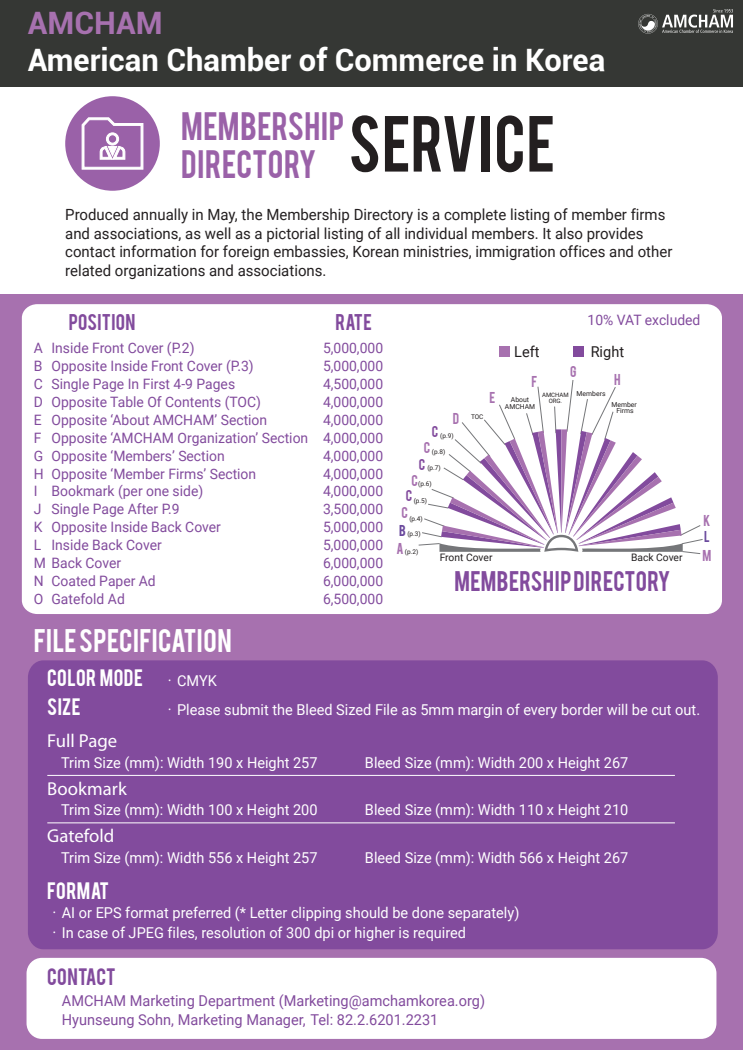
<style>
.page{position:relative;width:743px;height:1050px;background:#fff}
.page>*{position:absolute;margin:0;border:0;box-sizing:border-box;transform-origin:0 0}
.t1{font:62.4px "Bebas";letter-spacing:.02em;color:#231f20}
.t2{font:31.2px/37.4px "Bebas";letter-spacing:.02em;color:#9a61a8}
.t3{font:700 30.9px "Roboto";color:#fff}
.t4{font:700 30.9px "Roboto";color:#a771af}
.t5{font:25.7px "Bebas";letter-spacing:.015em;color:#fff}
.t6{font:22.3px "Bebas";letter-spacing:.025em;color:#824b9d}
.t7{font:18.7px/29.8px "Bebas";letter-spacing:.02em;color:#fff}
.t8{font:18.7px "Myriad Pro";color:#fff}
.t9{font:18.7px "Bebas";letter-spacing:.01em;color:#824b9d}
.t10{font:17.9px "Bebas";letter-spacing:.015em;color:#824b9d}
.t11{font:15.4px/18.5px "Roboto";color:#231f20}
.t12{font:15px/19.8px "Roboto";color:#fff}
.t13{font:15px/18.7px "Roboto";color:#824b9d}
.t14{font:15px "Roboto";color:#231f20}
.t15{font:14.3px/17.9px "Roboto";color:#824b9d}
.t16{font:12.4px "Bebas";color:#a771af}
.t17{font:12.4px "Bebas";color:#6a499d}
.t18{font:12.4px "Bebas";color:#824b9d}
.t19{font:10.3px "Roboto";color:#231f20}
.t20{font:6.8px/6.6px "Roboto";color:#231f20;text-align:center}
.t21{font:6.5px "Roboto";color:#231f20}
.t22{font:6px "Roboto";color:#231f20}
.s1{font-family:"Bebas";font-size:12.4px;color:#824b9d}
.s2{font-family:"Bebas";font-size:12.4px;color:#a771af}
.s3{font-family:"Bebas";font-size:12.4px;color:#6a499d}
.s4{font-family:"Adobe Myungjo Std";font-weight:500;font-size:15px}
.s5{font-family:"Roboto";font-size:15px}
.s6{font-family:"Adobe Myungjo Std";font-weight:500}
</style>
<div class="page">
<div style="left:0;top:295px;width:742px;height:755px;background:#a771af"></div>
<div style="left:0;top:0;width:742px;height:86px;background:#353734"></div>
<div style="left:22px;top:304px;width:699px;height:310px;background:#fff"></div>
<div style="left:65px;top:96px;width:95px;height:95px;background:#9a61a8;border-radius:50%"></div>
<svg style="left:82px;top:117px;width:61px;height:53px"></svg>
<div style="left:28px;top:660px;width:689px;height:289px;background:#824b9d"></div>
<div style="left:27px;top:958px;width:689px;height:81px;background:#fff;border-radius:15px"></div>
<hr style="left:47px;top:775px;width:627px;height:1px;background:#fff">
<hr style="left:47px;top:822px;width:627px;height:1px;background:#fff">
<div style="left:573px;top:346px;width:11px;height:11px;background:#824b9d"></div>
<div style="left:498px;top:346px;width:11px;height:11px;background:#a771af"></div>
<svg style="left:418px;top:379px;width:285px;height:175px;background:#e9e1ec"></svg>
<svg style="left:638px;top:9px;width:94px;height:25px"></svg>
<h3 class="t4" style="left:28px;top:1px;width:136px">AMCHAM</h3>
<h3 class="t3" style="left:28px;top:38px;width:578px">American Chamber of Commerce in Korea</h3>
<h2 class="t2" style="left:181px;top:106px;width:165px">MEMBERSHIP<br>DIRECTORY</h2>
<p class="t11" style="left:65px;top:205px;width:608px">Produced annually in May, the Membership Directory is a complete listing of member firms and associations, as well as a pictorial listing of all individual members. It also provides contact information for foreign embassies, Korean ministries, immigration offices and other related organizations and associations.</p>
<h1 class="t1" style="left:348px;top:98px;width:208px">SERVICE</h1>
<p class="t10" style="left:69px;top:309px;width:68px">POSITION</p>
<p class="t10" style="left:335px;top:309px;width:38px">RATE</p>
<p class="t15" style="left:51px;top:339px;width:145px">Inside Front Cover (P.2)</p>
<p class="t15" style="left:51px;top:356px;width:204px">Opposite Inside Front Cover (P.3)</p>
<p class="t15" style="left:51px;top:374px;width:185px">Single Page In First 4-9 Pages</p>
<p class="t15" style="left:51px;top:392px;width:211px">Opposite Table Of Contents (TOC)</p>
<p class="t15" style="left:51px;top:410px;width:217px">Opposite ‘About AMCHAM’ Section</p>
<p class="t15" style="left:51px;top:428px;width:258px">Opposite ‘AMCHAM Organization’ Section</p>
<p class="t15" style="left:51px;top:446px;width:175px">Opposite ‘Members’ Section</p>
<p class="t15" style="left:51px;top:464px;width:206px">Opposite ‘Member Firms’ Section</p>
<p class="t15" style="left:51px;top:482px;width:153px">Bookmark (per one side)</p>
<p class="t15" style="left:51px;top:500px;width:130px">Single Page After P.9</p>
<p class="t15" style="left:51px;top:518px;width:171px">Opposite Inside Back Cover</p>
<p class="t15" style="left:51px;top:536px;width:112px">Inside Back Cover</p>
<p class="t15" style="left:34px;top:554px;width:89px">M Back Cover</p>
<p class="t15" style="left:51px;top:571px;width:106px">Coated Paper Ad</p>
<p class="t15" style="left:51px;top:589px;width:75px">Gatefold Ad</p>
<p class="t15" style="left:323px;top:339px;width:62px;text-align:justify">5,000,000<br>5,000,000<br>4,500,000<br>4,000,000<br>4,000,000<br>4,000,000<br>4,000,000<br>4,000,000<br>4,000,000<br>3,500,000<br>5,000,000<br>5,000,000<br>6,000,000<br>6,000,000<br>6,500,000</p>
<p class="t15" style="left:34px;top:339px;width:11px">A<br>B<br>C<br>D<br>E<br>F<br>G<br>H<br>I<br>J<br>K<br>L</p>
<p class="t15" style="left:34px;top:571px;width:11px">N<br>O</p>
<h3 class="t5" style="left:34px;top:622px;width:199px">FILE SPECIFICATION</h3>
<p class="t15" style="left:587px;top:310px;width:114px">10% VAT excluded</p>
<p class="t14" style="left:514px;top:341px;width:27px">Left</p>
<p class="t14" style="left:590px;top:341px;width:35px">Right</p>
<p class="t16" style="left:452px;top:409px;width:8px">D</p>
<p class="t21" style="left:432px;top:431px;width:23px"><span class="s1">C</span> (p.9)</p>
<p class="t21" style="left:423px;top:447px;width:23px"><span class="s2">C</span> (p.8)</p>
<p class="t18" style="left:419px;top:455px;width:8px">C</p>
<p class="t21" style="left:427px;top:463px;width:15px">(p.7)</p>
<p class="t21" style="left:411px;top:480px;width:22px"><span class="s2">C</span>(p.6)</p>
<p class="t21" style="left:406px;top:496px;width:23px"><sup>C</sup> (p.5)</p>
<p class="t16" style="left:401px;top:503px;width:8px">C</p>
<p class="t21" style="left:409px;top:514px;width:15px">(p.4)</p>
<p class="t21" style="left:399px;top:530px;width:23px"><span class="s3">B</span> (p.3)</p>
<p class="t16" style="left:489px;top:389px;width:7px">E</p>
<p class="t21" style="left:471px;top:412px;width:14px">TOC</p>
<p class="t16" style="left:531px;top:372px;width:7px">F</p>
<p class="t16" style="left:570px;top:363px;width:8px">G</p>
<p class="t16" style="left:614px;top:370px;width:8px">H</p>
<p class="t22" style="left:542px;top:391px;width:28px">AMCHAM</p>
<p class="t20" style="left:511px;top:396px;width:20px">About</p>
<p class="t22" style="left:548px;top:397px;width:15px">ORG.</p>
<p class="t20" style="left:505px;top:403px;width:32px">AMCHAM</p>
<p class="t20" style="left:576px;top:390px;width:30px">Members</p>
<p class="t20" style="left:611px;top:401px;width:27px">Member<br>Firms</p>
<p class="t21" style="left:396px;top:547px;width:24px"><span class="s2">A</span> (p.2)</p>
<p class="t19" style="left:439px;top:551px;width:54px">Front Cover</p>
<p class="t19" style="left:631px;top:551px;width:53px">Back Cover</p>
<h3 class="t6" style="left:454px;top:565px;width:218px">MEMBERSHIP DIRECTORY</h3>
<p class="t16" style="left:703px;top:512px;width:8px">K</p>
<p class="t17" style="left:704px;top:528px;width:7px">L</p>
<p class="t16" style="left:702px;top:547px;width:10px">M</p>
<h3 class="t7" style="left:47px;top:661px;width:171px">COLOR MODE <span class="s4">·</span><span class="s5">CMYK<br></span>SIZE</h3>
<p class="t12" style="left:162px;top:700px;width:539px"><span class="s6">·</span>Please submit the Bleed Sized File as 5mm margin of every border will be cut out.</p>
<p class="t12" style="left:61px;top:752px;width:258px">Trim Size (mm): Width 190 x Height 257</p>
<p class="t12" style="left:365px;top:752px;width:265px">Bleed Size (mm): Width 200 x Height 267</p>
<h3 class="t8" style="left:47px;top:729px;width:71px">Full Page</h3>
<h3 class="t8" style="left:47px;top:777px;width:81px">Bookmark</h3>
<p class="t12" style="left:61px;top:800px;width:258px">Trim Size (mm): Width 100 x Height 200</p>
<p class="t12" style="left:365px;top:800px;width:265px">Bleed Size (mm): Width 110 x Height 210</p>
<h3 class="t8" style="left:47px;top:824px;width:69px">Gatefold</h3>
<h3 class="t7" style="left:47px;top:875px;width:63px">FORMAT</h3>
<p class="t12" style="left:47px;top:902px;width:473px"><span class="s6">·</span>AI or EPS format preferred (* Letter clipping should be done separately) <span class="s6">·</span>In case of JPEG files, resolution of 300 dpi or higher is required</p>
<p class="t12" style="left:61px;top:847px;width:258px">Trim Size (mm): Width 556 x Height 257</p>
<p class="t12" style="left:365px;top:847px;width:265px">Bleed Size (mm): Width 566 x Height 267</p>
<h3 class="t9" style="left:47px;top:963px;width:70px">CONTACT</h3>
<p class="t13" style="left:62px;top:991px;width:424px">AMCHAM Marketing Department (Marketing@amchamkorea.org)<br>Hyunseung Sohn, Marketing Manager, Tel: 82.2.6201.2231</p>
</div>
